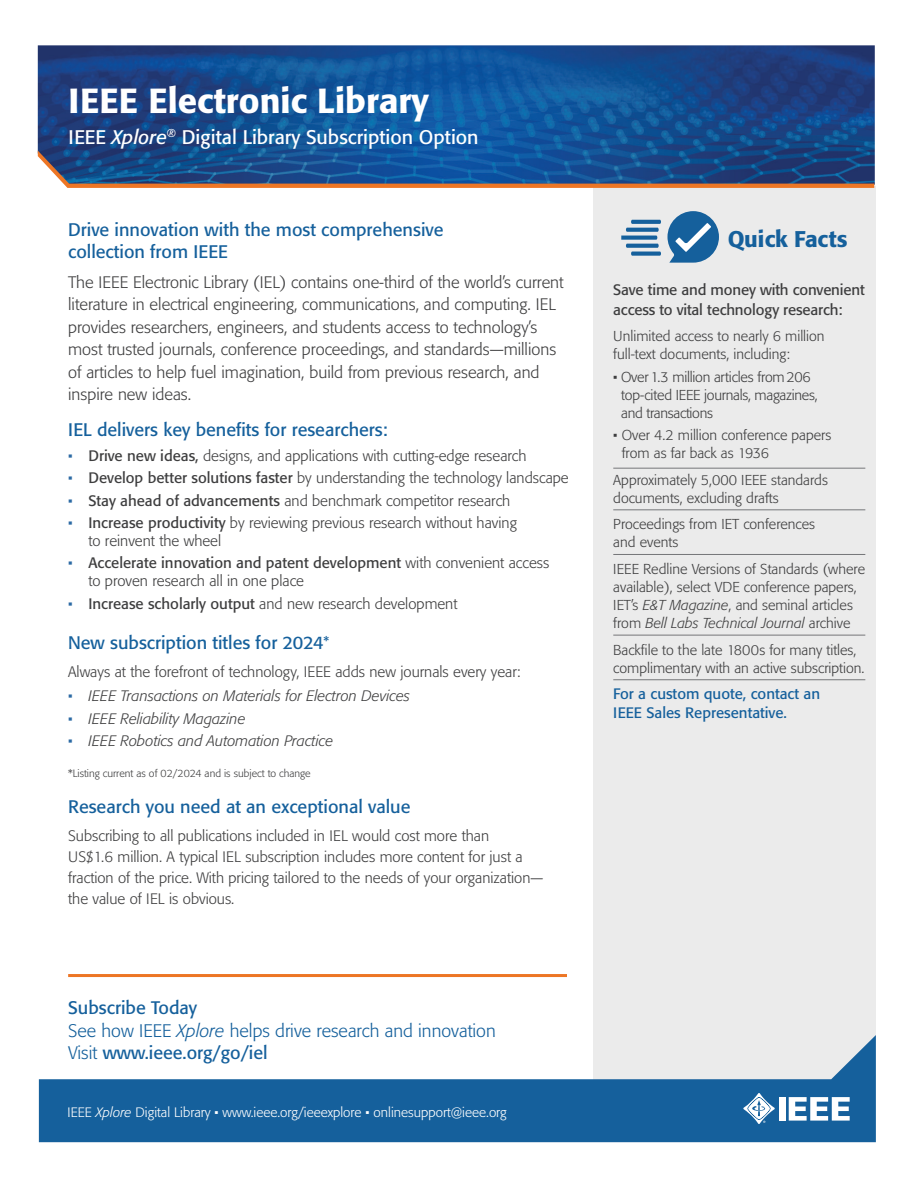
<style>
.page{position:relative;width:918px;height:1188px;background:#fff}
.page>*{position:absolute;margin:0;border:0;box-sizing:border-box;transform-origin:0 0}
.t1{font:500 34.5px "Formata";color:#fff}
.t2{font:500 22.5px "Formata";letter-spacing:-.01em;color:#15609c}
.t3{font:19.5px "Formata";color:#fff}
.t4{font:18px/22.5px "Formata";color:#15609c}
.t5{font:300 18px/22.5px "Formata";color:#15609c}
.t6{font:300 16.5px/22.5px "Formata";color:#3e3e3f}
.t7{font:300 15px/21px "Formata";color:#3e3e3f}
.t8{font:italic 300 15px "Formata";color:#3e3e3f}
.t9{font:15px/19.5px "Formata";letter-spacing:-.01em;color:#3e3e3f}
.t10{font:15px/19.5px "Formata";color:#15609c}
.t11{font:300 14.25px/18px "Formata";color:#3e3e3f}
.t12{font:300 14.25px/18px "Formata";letter-spacing:-.02em;color:#3e3e3f}
.t13{font:300 13.5px "Formata";color:#fff}
.t14{font:300 10.5px "Formata";color:#3e3e3f}
.s1{font-style:italic}
.s2{color:#2b6aa4}
.s3{font-weight:400}
.s4{font-style:normal;color:#2b6aa4}
</style>
<div class="page">
<img style="left:38px;top:45px;width:837px;height:140px">
<div style="left:593px;top:186px;width:283px;height:849px;background:#ebebeb"></div>
<svg style="left:39px;top:1035px;width:837px;height:107px;fill:#15609c"></svg>
<div style="left:779px;top:1097px;width:6px;height:24px;background:#fff"></div>
<svg style="left:789px;top:1097px;width:61px;height:24px"></svg>
<svg style="left:743px;top:1093px;width:32px;height:31px"></svg>
<hr style="left:68px;top:974px;width:499px;height:3px;background:#ed7625">
<svg style="left:621px;top:220px;width:40px;height:36px"></svg>
<svg style="left:667px;top:211px;width:52px;height:52px;background:#578bb5"></svg>
<svg style="left:38px;top:151px;width:836px;height:37px;background:#335382"></svg>
<hr style="left:613px;top:468px;width:252px;height:1px;background:#757679">
<hr style="left:613px;top:509px;width:252px;height:1px;background:#757679">
<hr style="left:613px;top:554px;width:252px;height:1px;background:#757679">
<hr style="left:613px;top:635px;width:252px;height:1px;background:#757679">
<hr style="left:613px;top:679px;width:252px;height:1px;background:#757679">
<h1 class="t1" style="left:69px;top:80px;width:362px">IEEE Electronic Library</h1>
<h3 class="t3" style="left:69px;top:125px;width:412px">IEEE <span class="s1">Xplore</span><sup>®</sup> Digital Library Subscription Option</h3>
<p class="t4" style="left:68px;top:218px;width:377px">Drive innovation with the most comprehensive collection from IEEE</p>
<p class="t6" style="left:68px;top:271px;width:497px">The IEEE Electronic Library (IEL) contains one-third of the world’s current literature in electrical engineering, communications, and computing. IEL provides researchers, engineers, and students access to technology’s most trusted journals, conference proceedings, and standards—millions of articles to help fuel imagination, build from previous research, and inspire new ideas.</p>
<p class="t4" style="left:68px;top:419px;width:321px">IEL delivers key benefits for researchers:</p>
<p class="t7" style="left:68px;top:445px;width:460px"><span class="s2">•</span> <span class="s3">Drive new ideas,</span> designs, and applications with cutting-edge research</p>
<p class="t7" style="left:68px;top:468px;width:502px"><span class="s2">•</span> <span class="s3">Develop better solutions faster</span> by understanding the technology landscape</p>
<p class="t7" style="left:68px;top:490px;width:444px"><span class="s2">•</span> <span class="s3">Stay ahead of advancements</span> and benchmark competitor research</p>
<p class="t7" style="left:88px;top:514px;width:430px;line-height:18px;text-indent:-20px"><span class="s2">•</span> <span class="s3">Increase productivity</span> by reviewing previous research without having to reinvent the wheel</p>
<p class="t7" style="left:88px;top:554px;width:462px;line-height:18px;text-indent:-20px"><span class="s2">•</span> <span class="s3">Accelerate innovation and patent development</span> with convenient access to proven research all in one place</p>
<p class="t7" style="left:68px;top:593px;width:391px"><span class="s2">•</span> <span class="s3">Increase scholarly output</span> and new research development</p>
<p class="t4" style="left:68px;top:631px;width:263px">New subscription titles for 2024<sup>*</sup></p>
<p class="t7" style="left:68px;top:661px;width:454px">Always at the forefront of technology, IEEE adds new journals every year:</p>
<p class="t8" style="left:68px;top:687px;width:343px"><span class="s4">•</span> IEEE Transactions on Materials for Electron Devices</p>
<p class="t8" style="left:68px;top:710px;width:179px"><span class="s4">•</span> IEEE Reliability Magazine</p>
<p class="t8" style="left:68px;top:732px;width:267px"><span class="s4">•</span> IEEE Robotics and Automation Practice</p>
<p class="t14" style="left:68px;top:768px;width:244px">*Listing current as of 02/2024 and is subject to change</p>
<p class="t4" style="left:68px;top:796px;width:344px">Research you need at an exceptional value</p>
<p class="t7" style="left:68px;top:825px;width:477px">Subscribing to all publications included in IEL would cost more than<br>US$1.6 million. A typical IEL subscription includes more content for just a fraction of the price. With pricing tailored to the needs of your organization— the value of IEL is obvious.</p>
<p class="t5" style="left:68px;top:997px;width:429px"><span class="s3">Subscribe Today<br></span>See how IEEE <span class="s1">Xplore</span> helps drive research and innovation<br>Visit <span class="s3">www.ieee.org/go/iel</span></p>
<p class="t13" style="left:68px;top:1104px;width:441px">IEEE <span class="s1">Xplore</span> Digital Library • www.ieee.org/ieeexplore • onlinesupport@ieee.org</p>
<h2 class="t2" style="left:728px;top:225px;width:122px">Quick Facts</h2>
<p class="t9" style="left:613px;top:280px;width:253px">Save time and money with convenient access to vital technology research:</p>
<p class="t11" style="left:613px;top:328px;width:213px">Unlimited access to nearly 6 million full-text documents, including:</p>
<p class="t12" style="left:621px;top:368px;width:198px;text-indent:-8px">• Over 1.3 million articles from 206 top-cited IEEE journals, magazines, and transactions</p>
<p class="t11" style="left:622px;top:426px;width:211px;text-indent:-8px">• Over 4.2 million conference papers from as far back as 1936</p>
<p class="t11" style="left:613px;top:471px;width:216px">Approximately 5,000 IEEE standards documents, excluding drafts</p>
<p class="t11" style="left:613px;top:515px;width:203px">Proceedings from IET conferences and events</p>
<p class="t11" style="left:613px;top:560px;width:253px">IEEE Redline Versions of Standards (where available), select VDE conference papers, IET’s <span class="s1">E&amp;T Magazine</span>, and seminal articles from <span class="s1">Bell Labs Technical Journal</span> archive</p>
<p class="t11" style="left:613px;top:641px;width:253px">Backfile to the late 1800s for many titles, complimentary with an active subscription.</p>
<p class="t10" style="left:613px;top:684px;width:208px">For a custom quote, contact an<br>IEEE Sales Representative.</p>
</div>
